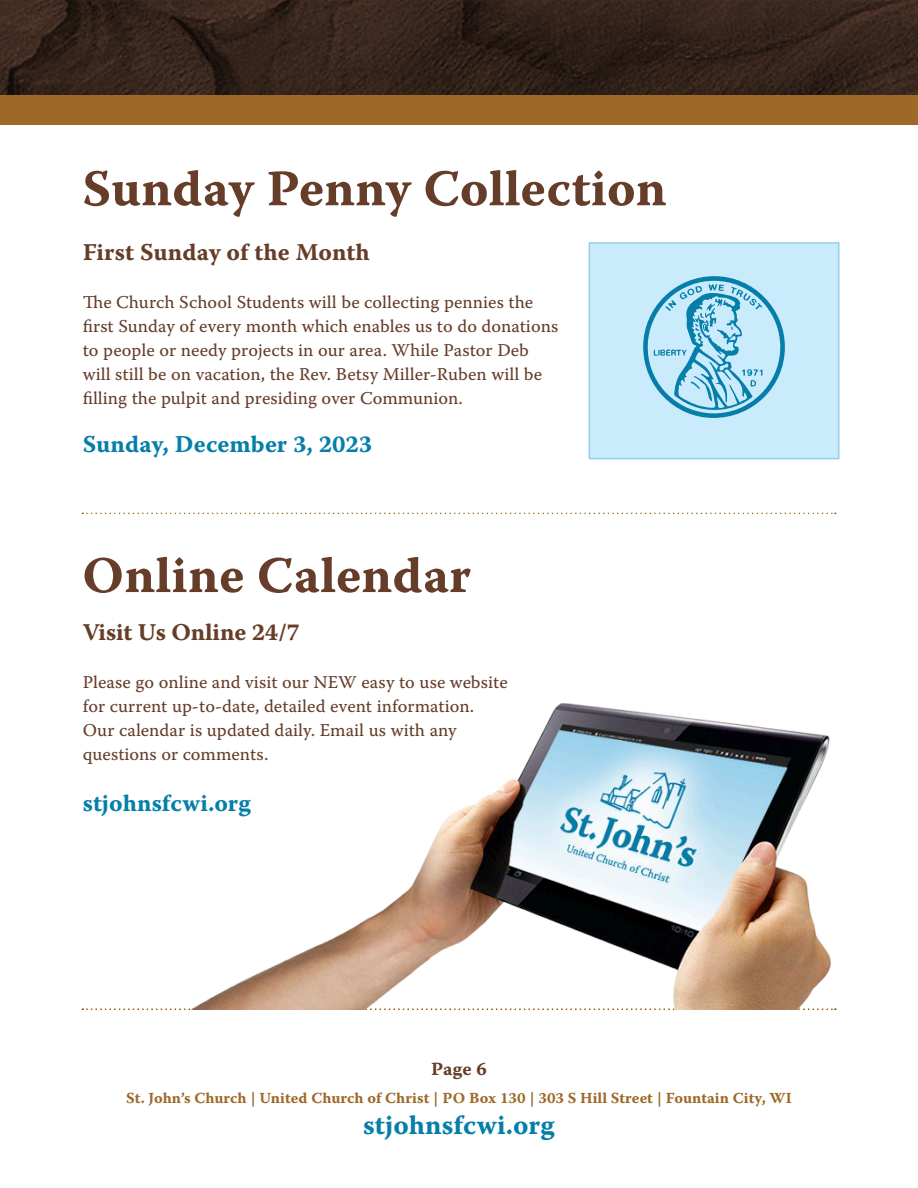
<style>
.page{position:relative;width:918px;height:1188px;background:#fff}
.page>*{position:absolute;margin:0;border:0;box-sizing:border-box;transform-origin:0 0}
.t1{font:51px "Warnock Pro Bold Capt";color:#653d29}
.t2{font:27.3px "Warnock Pro Bold Capt";color:#057fa9}
.t3{font:24px "Warnock Pro Bold Capt";color:#653d29}
.t4{font:24px "Warnock Pro Bold Capt";color:#057fa9}
.t5{font:18.6px "Warnock Pro Bold Capt";color:#653d29}
.t6{font:18px/24px "Warnock Pro Capt";color:#653d29}
.t7{font:15.3px "Warnock Pro Bold Capt";color:#9e6928}
</style>
<div class="page">
<img style="left:0;top:0;width:918px;height:96px">
<div style="left:0;top:96px;width:918px;height:30px;background:#9e6928"></div>
<svg style="left:82px;top:1009px;width:754px;height:1px"></svg>
<svg style="left:82px;top:513px;width:754px;height:1px"></svg>
<div style="left:589px;top:242px;width:250px;height:217px;background:#caebfc;border:2px solid #95d0eb"></div>
<svg style="left:643px;top:276px;width:142px;height:142px"></svg>
<img style="left:187px;top:704px;width:643px;height:306px">
<p class="t1" style="left:82px;top:158px;width:586px">Sunday Penny Collection</p>
<p class="t3" style="left:83px;top:238px;width:289px">First Sunday of the Month</p>
<p class="t6" style="left:83px;top:290px;width:477px">The Church School Students will be collecting pennies the first Sunday of every month which enables us to do donations to people or needy projects in our area. While Pastor Deb will still be on vacation, the Rev. Betsy Miller-Ruben will be filling the pulpit and presiding over Communion.</p>
<p class="t4" style="left:83px;top:430px;width:291px">Sunday, December 3, 2023</p>
<p class="t1" style="left:82px;top:545px;width:390px">Online Calendar</p>
<p class="t3" style="left:83px;top:618px;width:219px">Visit Us Online 24/7</p>
<p class="t6" style="left:83px;top:670px;width:426px">Please go online and visit our NEW easy to use website for current up-to-date, detailed event information.</p>
<p class="t6" style="left:83px;top:718px;width:375px">Our calendar is updated daily. Email us with any questions or comments.</p>
<p class="t4" style="left:83px;top:789px;width:170px">stjohnsfcwi.org</p>
<p class="t5" style="left:431px;top:1058px;width:57px">Page 6</p>
<p class="t7" style="left:126px;top:1089px;width:667px">St. John’s Church | United Church of Christ | PO Box 130 | 303 S Hill Street | Fountain City, WI</p>
<p class="t2" style="left:363px;top:1108px;width:193px">stjohnsfcwi.org</p>
</div>
